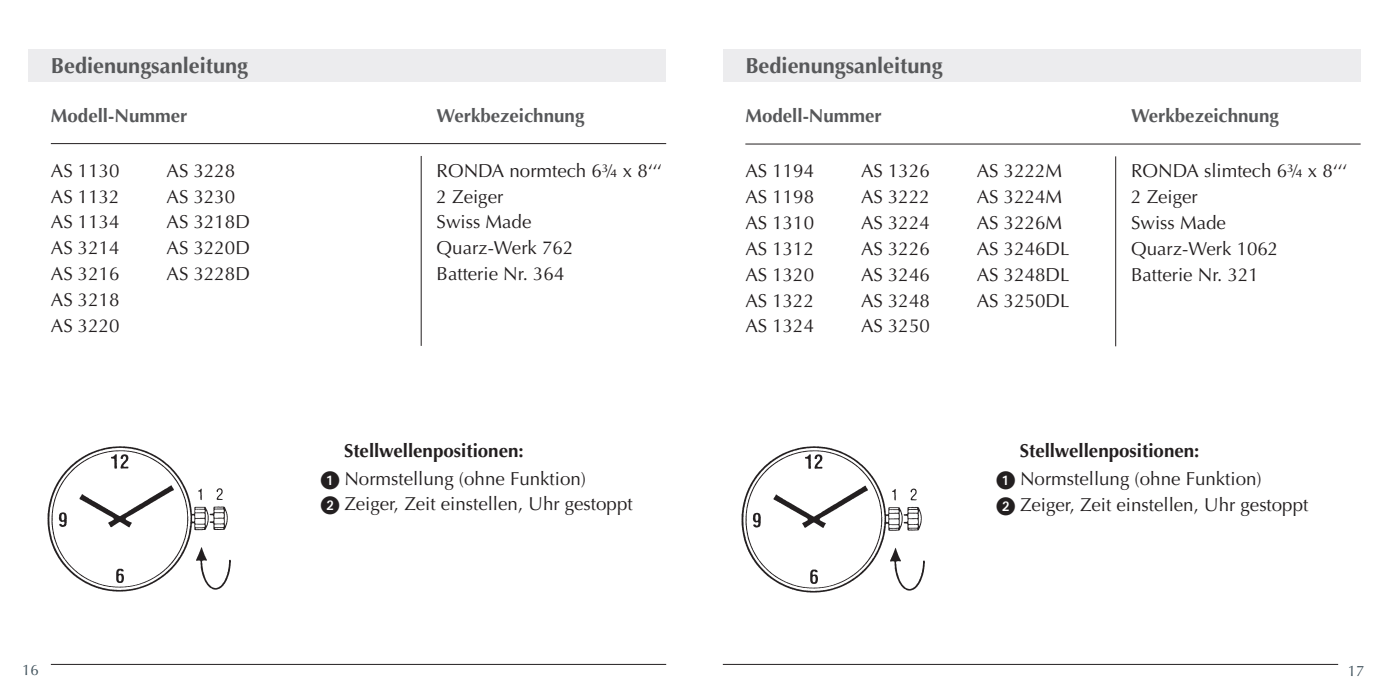
<style>
.page{position:relative;width:1389px;height:695px;background:#fff}
.page>*{position:absolute;margin:0;border:0;box-sizing:border-box;transform-origin:0 0}
.t1{font:700 21.75px "Optima LT Std";color:#57585a}
.t2{font:18.75px/25.8px "Optima LT Std";color:#231f20}
.t3{font:700 18.75px "Optima LT Std";color:#57585a}
.t4{font:700 18.75px "Optima LT Std";color:#231f20}
.t5{font:15px "Optima LT Std";color:#3d4f59}
.s1{font-family:"European Pi One"}
</style>
<div class="page">
<hr style="left:51px;top:663px;width:615px;height:1px;background:#231f20">
<hr style="left:723px;top:663px;width:615px;height:1px;background:#231f20">
<hr style="left:51px;top:143px;width:615px;height:1px;background:#231f20">
<hr style="left:421px;top:156px;width:1px;height:190px;background:#231f20">
<img style="left:47px;top:446px;width:184px;height:146px">
<div style="left:723px;top:49px;width:638px;height:32px;background:#ececee"></div>
<div style="left:28px;top:49px;width:638px;height:32px;background:#ececee"></div>
<hr style="left:745px;top:144px;width:616px;height:1px;background:#231f20">
<hr style="left:1115px;top:156px;width:1px;height:190px;background:#231f20">
<img style="left:741px;top:446px;width:184px;height:147px">
<p class="t1" style="left:51px;top:53px;width:199px">Bedienungsanleitung</p>
<p class="t1" style="left:745px;top:53px;width:199px">Bedienungsanleitung</p>
<p class="t3" style="left:51px;top:104px;width:138px">Modell-Nummer</p>
<p class="t3" style="left:437px;top:104px;width:149px">Werkbezeichnung</p>
<p class="t2" style="left:51px;top:158px;width:70px;text-align:justify">AS 1130<br>AS 1132<br>AS 1134<br>AS 3214<br>AS 3216<br>AS 3218<br>AS 3220</p>
<p class="t2" style="left:167px;top:158px;width:85px">AS 3228<br>AS 3230<br>AS 3218D<br>AS 3220D<br>AS 3228D</p>
<p class="t2" style="left:437px;top:158px;width:227px">RONDA normtech 6¾ x 8‘‘‘<br>2 Zeiger<br>Swiss Made<br>Quarz-Werk 762<br>Batterie Nr. 364</p>
<p class="t4" style="left:344px;top:439px;width:181px">Stellwellenpositionen:</p>
<p class="t2" style="left:321px;top:465px;width:313px"><span class="s1">1</span> Normstellung (ohne Funktion)<br><span class="s1">2</span> Zeiger, Zeit einstellen, Uhr gestoppt</p>
<p class="t3" style="left:745px;top:105px;width:138px">Modell-Nummer</p>
<p class="t3" style="left:1131px;top:105px;width:149px">Werkbezeichnung</p>
<p class="t2" style="left:745px;top:158px;width:70px;text-align:justify">AS 1194<br>AS 1198<br>AS 1310<br>AS 1312<br>AS 1320<br>AS 1322<br>AS 1324</p>
<p class="t2" style="left:861px;top:158px;width:70px;text-align:justify">AS 1326<br>AS 3222<br>AS 3224<br>AS 3226<br>AS 3246<br>AS 3248<br>AS 3250</p>
<p class="t2" style="left:977px;top:158px;width:94px">AS 3222M<br>AS 3224M<br>AS 3226M<br>AS 3246DL<br>AS 3248DL<br>AS 3250DL</p>
<p class="t2" style="left:1131px;top:158px;width:218px">RONDA slimtech 6¾ x 8‘‘‘<br>2 Zeiger<br>Swiss Made<br>Quarz-Werk 1062<br>Batterie Nr. 321</p>
<p class="t4" style="left:1020px;top:440px;width:181px">Stellwellenpositionen:</p>
<p class="t2" style="left:997px;top:466px;width:313px"><span class="s1">1</span> Normstellung (ohne Funktion)<br><span class="s1">2</span> Zeiger, Zeit einstellen, Uhr gestoppt</p>
<p class="t5" style="left:22px;top:661px;width:18px">16</p>
<p class="t5" style="left:1348px;top:662px;width:18px">17</p>
</div>
